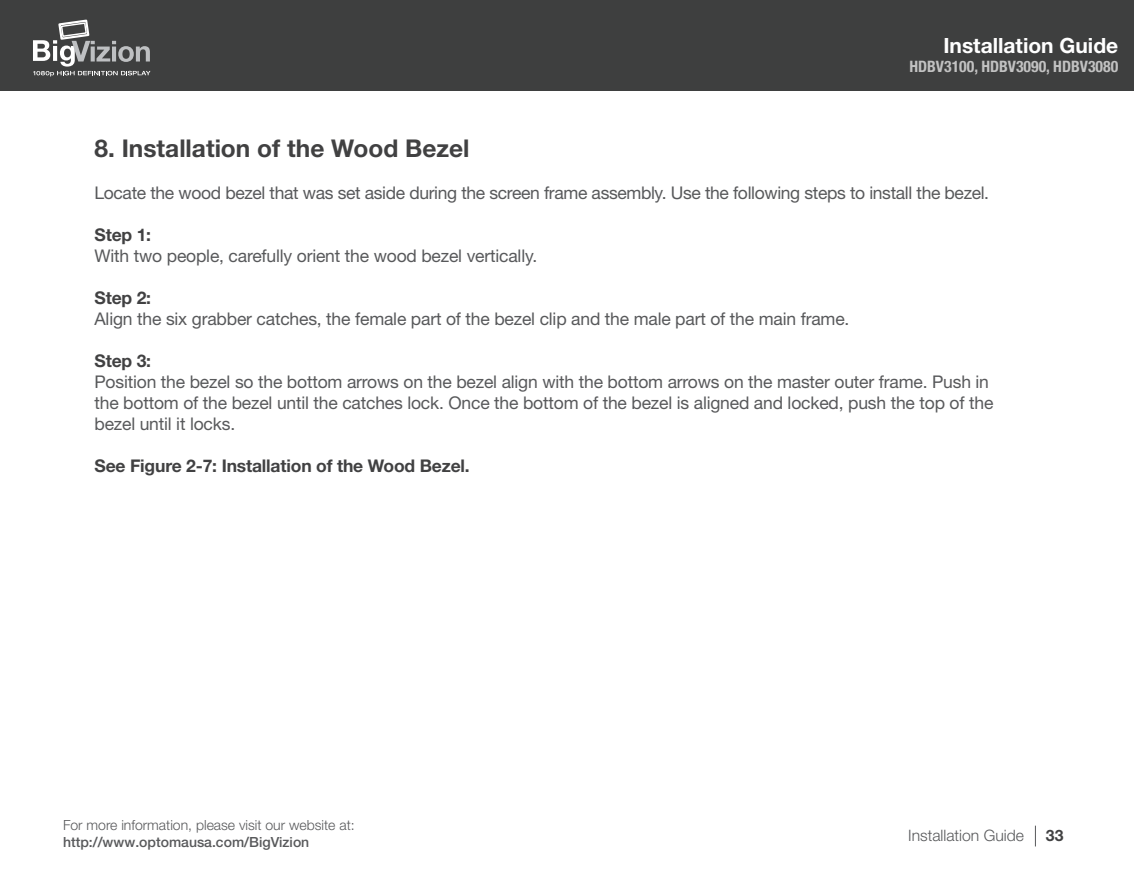
<style>
.page{position:relative;width:1134px;height:882px;background:#fff}
.page>*{position:absolute;margin:0;border:0;box-sizing:border-box;transform-origin:0 0}
.t1{font:700 24.5px "Helvetica Neue";color:#414142}
.t2{font:700 21px "Helvetica Neue";color:#fff}
.t3{font:17.5px/21px "Helvetica Neue";letter-spacing:-.01em;color:#58595b}
.t4{font:700 17.5px "Helvetica Neue";letter-spacing:-.01em;color:#414142}
.t5{font:700 condensed 15.75px "Helvetica Neue";color:#c2c2c2}
.t6{font:300 15.75px "Helvetica Neue";color:#58595b}
.t7{font:700 15.75px "Helvetica Neue";color:#414142}
.t8{font:300 14px "Helvetica Neue";color:#58595b}
.t9{font:500 14px "Helvetica Neue";color:#58595b}
</style>
<div class="page">
<div style="left:0;top:0;width:1134px;height:91px;background:#3e3f3f"></div>
<svg style="left:33px;top:19px;width:117px;height:57px"></svg>
<svg style="left:1035px;top:826px;width:1px;height:20px"></svg>
<p class="t2" style="left:943px;top:33px;width:176px">Installation Guide</p>
<p class="t5" style="left:909px;top:57px;width:210px">HDBV3100, HDBV3090, HDBV3080</p>
<h1 class="t1" style="left:94px;top:133px;width:377px">8. Installation of the Wood Bezel</h1>
<p class="t3" style="left:94px;top:182px;width:896px">Locate the wood bezel that was set aside during the screen frame assembly. Use the following steps to install the bezel.</p>
<p class="t4" style="left:94px;top:224px;width:58px">Step 1:</p>
<p class="t3" style="left:94px;top:245px;width:444px">With two people, carefully orient the wood bezel vertically.</p>
<p class="t4" style="left:94px;top:287px;width:58px">Step 2:</p>
<p class="t3" style="left:94px;top:308px;width:756px">Align the six grabber catches, the female part of the bezel clip and the male part of the main frame.</p>
<p class="t4" style="left:94px;top:350px;width:58px">Step 3:</p>
<p class="t3" style="left:94px;top:371px;width:901px">Position the bezel so the bottom arrows on the bezel align with the bottom arrows on the master outer frame. Push in the bottom of the bezel until the catches lock. Once the bottom of the bezel is aligned and locked, push the top of the bezel until it locks.</p>
<p class="t4" style="left:94px;top:455px;width:377px">See Figure 2-7: Installation of the Wood Bezel.</p>
<p class="t8" style="left:63px;top:817px;width:293px">For more information, please visit our website at:</p>
<p class="t9" style="left:63px;top:834px;width:248px">http://www.optomausa.com/BigVizion</p>
<p class="t6" style="left:908px;top:826px;width:117px">Installation Guide</p>
<p class="t7" style="left:1046px;top:825px;width:19px">33</p>
</div>
